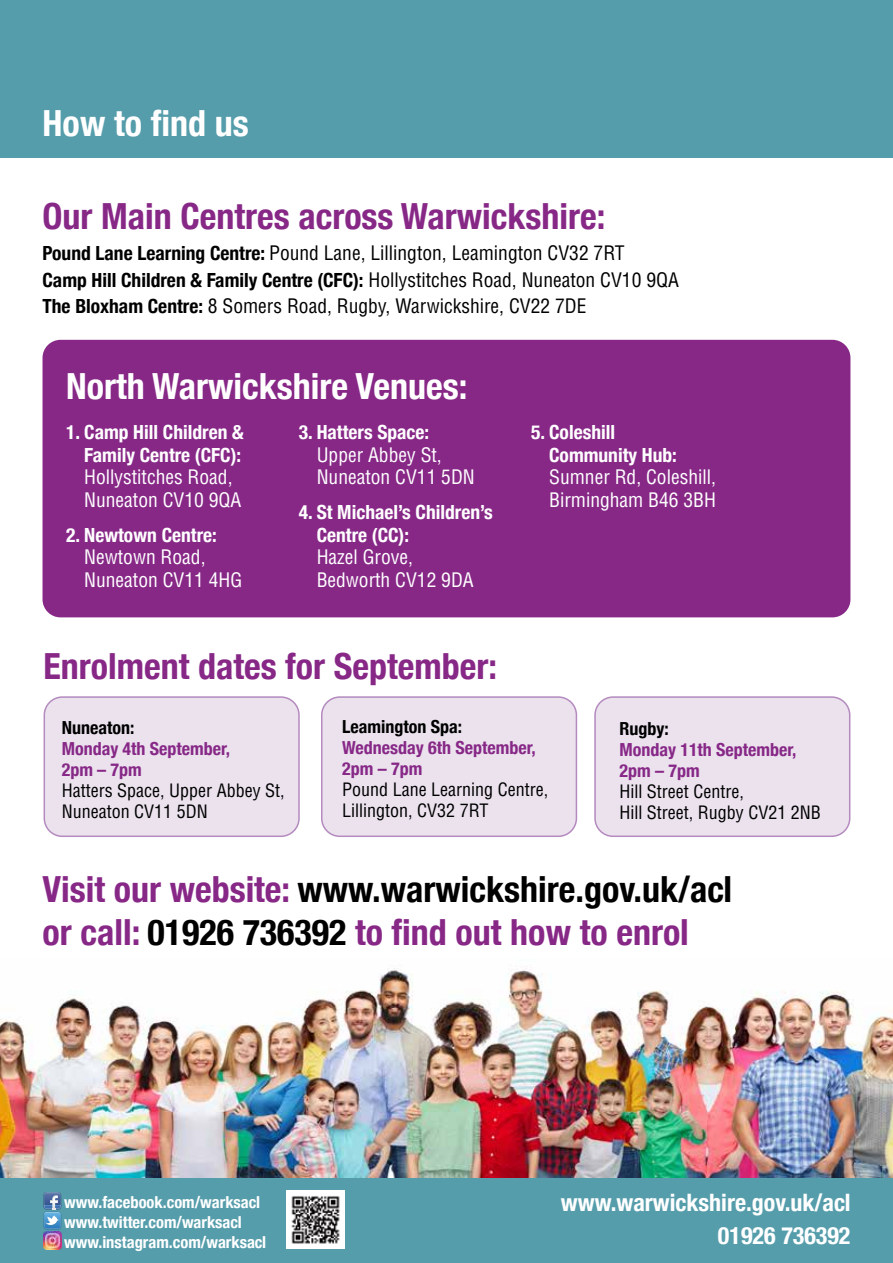
<style>
.page{position:relative;width:893px;height:1263px;background:#fff}
.page>*{position:absolute;margin:0;border:0;box-sizing:border-box;transform-origin:0 0}
.t1{font:700 condensed 36px/43.2px "Helvetica Neue";color:#872887}
.t2{font:700 condensed 36px "Helvetica Neue";color:#fff}
.t3{font:700 condensed 24px/33px "Helvetica Neue";color:#fff;text-align:right}
.t4{font:condensed 19.5px/22.5px "Helvetica CE";color:#fff}
.t5{font:700 condensed 19.5px/22.5px "Helvetica Neue";color:#fff}
.t6{font:condensed 19.5px "Helvetica CE";color:#000}
.t7{font:700 condensed 19.5px "Helvetica Neue";color:#000}
.t8{font:condensed 18px/21px "Helvetica CE";color:#000}
.t9{font:700 condensed 18px/21px "Helvetica Neue";color:#872887}
.t10{font:700 condensed 18px "Helvetica Neue";color:#000}
.t11{font:700 condensed 16.5px/19.8px "Helvetica Neue";color:#fff}
.s1{font-family:"Helvetica Neue";font-weight:700}
.s2{font-family:"Helvetica CE";font-weight:400}
.s3{color:#000}
</style>
<div class="page">
<div style="left:0;top:1178px;width:893px;height:85px;background:#569dab"></div>
<svg style="left:44px;top:1192px;width:18px;height:37px"></svg>
<img style="left:44px;top:1231px;width:17px;height:18px">
<img style="left:287px;top:1191px;width:58px;height:58px">
<div style="left:44px;top:697px;width:255px;height:139px;background:#ebe2ee;border-radius:18px"></div>
<div style="left:44px;top:696px;width:256px;height:141px;border:2px solid #b48abf;border-radius:18px"></div>
<div style="left:595px;top:697px;width:255px;height:139px;background:#ebe2ee;border-radius:18px"></div>
<div style="left:594px;top:696px;width:256px;height:141px;border:2px solid #b48abf;border-radius:18px"></div>
<div style="left:0;top:0;width:893px;height:157px;background:#569dab"></div>
<div style="left:43px;top:340px;width:807px;height:277px;background:#872887;border-radius:18px"></div>
<div style="left:322px;top:697px;width:254px;height:139px;background:#ebe2ee;border-radius:18px"></div>
<div style="left:321px;top:696px;width:256px;height:141px;border:2px solid #b48abf;border-radius:18px"></div>
<img style="left:0;top:968px;width:893px;height:210px">
<h1 class="t2" style="left:43px;top:94px;width:208px">How to find us</h1>
<h1 class="t1" style="left:43px;top:192px;width:564px">Our Main Centres across Warwickshire:</h1>
<p class="t6" style="left:43px;top:241px;width:584px"><span class="s1">Pound Lane Learning Centre:</span> Pound Lane, Lillington, Leamington CV32 7RT</p>
<p class="t7" style="left:43px;top:263px;width:638px">Camp Hill Children &amp; Family Centre (CFC): <span class="s2">Hollystitches Road, Nuneaton CV10 9QA</span></p>
<p class="t6" style="left:43px;top:294px;width:545px"><span class="s1">The Bloxham Centre:</span> 8 Somers Road, Rugby, Warwickshire, CV22 7DE</p>
<h1 class="t2" style="left:66px;top:356px;width:403px">North Warwickshire Venues:</h1>
<p class="t5" style="left:66px;top:420px;width:179px;text-align:right">1. Camp Hill Children &amp;<br>Family Centre (CFC):</p>
<p class="t4" style="left:84px;top:466px;width:159px">Hollystitches Road,<br>Nuneaton CV10 9QA</p>
<p class="t5" style="left:66px;top:522px;width:152px">2. Newtown Centre:</p>
<p class="t4" style="left:84px;top:546px;width:160px">Newtown Road,<br>Nuneaton CV11 4HG</p>
<p class="t5" style="left:299px;top:420px;width:132px">3. Hatters Space:</p>
<p class="t4" style="left:317px;top:443px;width:160px">Upper Abbey St,<br>Nuneaton CV11 5DN</p>
<p class="t5" style="left:317px;top:500px;width:178px;text-indent:-18px">4. St Michael’s Children’s<br>Centre (CC):</p>
<p class="t4" style="left:317px;top:546px;width:159px">Hazel Grove,<br>Bedworth CV12 9DA</p>
<h1 class="t1" style="left:44px;top:642px;width:455px">Enrolment dates for September:</h1>
<p class="t5" style="left:549px;top:420px;width:129px;text-indent:-18px">5. Coleshill<br>Community Hub:</p>
<p class="t4" style="left:549px;top:466px;width:168px">Sumner Rd, Coleshill,<br>Birmingham B46 3BH</p>
<p class="t10" style="left:62px;top:712px;width:74px">Nuneaton:</p>
<p class="t9" style="left:62px;top:736px;width:170px">Monday 4th September,<br>2pm – 7pm</p>
<p class="t8" style="left:62px;top:779px;width:224px">Hatters Space, Upper Abbey St,<br>Nuneaton CV11 5DN</p>
<p class="t10" style="left:342px;top:712px;width:121px">Leamington Spa:</p>
<p class="t9" style="left:342px;top:736px;width:195px">Wednesday 6th September,<br>2pm – 7pm</p>
<p class="t8" style="left:342px;top:779px;width:207px">Pound Lane Learning Centre,<br>Lillington, CV32 7RT</p>
<p class="t10" style="left:619px;top:713px;width:51px">Rugby:</p>
<p class="t9" style="left:619px;top:737px;width:179px">Monday 11th September,<br>2pm – 7pm</p>
<p class="t8" style="left:619px;top:780px;width:203px">Hill Street Centre,<br>Hill Street, Rugby CV21 2NB</p>
<h1 class="t1" style="left:43px;top:865px;width:691px">Visit our website: <span class="s3">www.warwickshire.gov.uk/acl </span>or call: <span class="s3">01926 736392</span> to find out how to enrol</h1>
<p class="t11" style="left:64px;top:1191px;width:204px">www.facebook.com/warksacl www.twitter.com/warksacl www.instagram.com/warksacl</p>
<p class="t3" style="left:561px;top:1184px;width:291px">www.warwickshire.gov.uk/acl<br>01926 736392</p>
</div>
